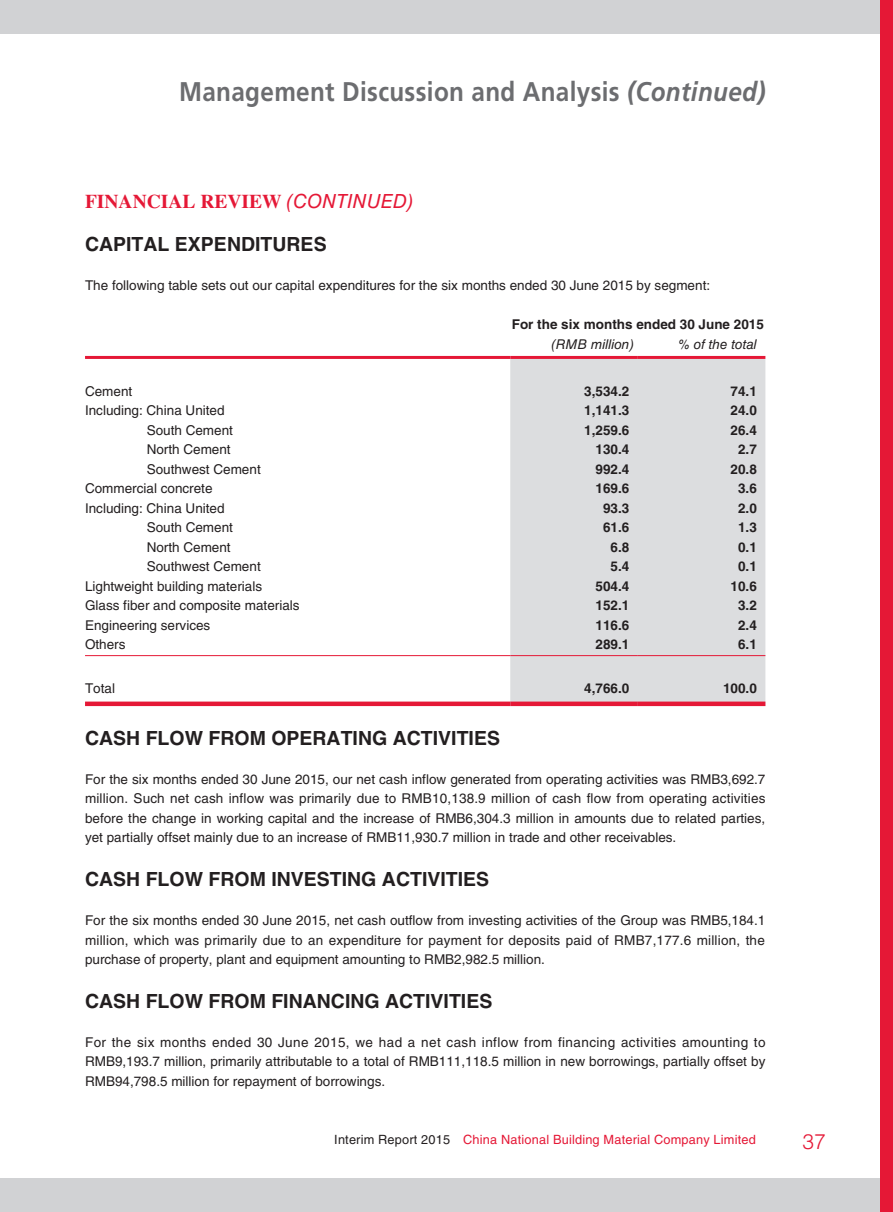
<style>
.page{position:relative;width:893px;height:1212px;background:#fff}
.page>*{position:absolute;margin:0;border:0;box-sizing:border-box;transform-origin:0 0}
.t1{font:700 27px "Frutiger LT Std";letter-spacing:.015em;color:#6c6d70;scale:.9 1}
.t2{font:300 21px "Helvetica LT Std";color:#e51836}
.t3{font:700 19.5px "Helvetica LT Std";color:#231f20}
.t4{font:700 19.5px "Times LT Std";color:#e51836}
.t5{font:13.5px/19.5px "Helvetica LT Std";color:#231f20;text-align:justify}
.t6{font:700 13.5px "Helvetica LT Std";color:#231f20}
.t7{font:italic 13.5px "Helvetica LT Std";color:#231f20}
.t8{font:12.75px "Helvetica LT Std";letter-spacing:.015em;color:#e51836}
.s1{font-style:italic}
.s2{font-family:"Helvetica LT Std";font-weight:400;font-style:italic}
.s3{color:#231f20}
</style>
<div class="page">
<div style="left:0;top:1178px;width:893px;height:34px;background:#d1d2d4"></div>
<div style="left:0;top:0;width:893px;height:34px;background:#d1d2d4"></div>
<div style="left:880px;top:0;width:13px;height:1212px;background:#e51836"></div>
<div style="left:510px;top:359px;width:255px;height:342px;background:#dcdddf"></div>
<hr style="left:85px;top:356px;width:425px;height:3px;background:#e51836">
<hr style="left:510px;top:356px;width:128px;height:3px;background:#e51836">
<hr style="left:638px;top:356px;width:127px;height:3px;background:#e51836">
<hr style="left:85px;top:655px;width:425px;height:1px;background:#e51836">
<hr style="left:510px;top:655px;width:128px;height:1px;background:#e51836">
<hr style="left:638px;top:655px;width:127px;height:1px;background:#e51836">
<div style="left:85px;top:701px;width:425px;height:5px;background:#e51836"></div>
<div style="left:510px;top:701px;width:128px;height:5px;background:#e51836"></div>
<div style="left:638px;top:701px;width:127px;height:5px;background:#e51836"></div>
<h1 class="t1" style="left:179px;top:76px;width:653px">Management Discussion and Analysis <span class="s1">(Continued)</span></h1>
<h3 class="t4" style="left:85px;top:189px;width:330px">FINANCIAL REVIEW <span class="s2">(CONTINUED)</span></h3>
<h3 class="t3" style="left:85px;top:232px;width:243px">CAPITAL EXPENDITURES</h3>
<p class="t5" style="left:85px;top:276px;width:627px">The following table sets out our capital expenditures for the six months ended 30 June 2015 by segment:</p>
<p class="t6" style="left:512px;top:316px;width:254px">For the six months ended 30 June 2015</p>
<p class="t7" style="left:551px;top:336px;width:84px">(RMB million)</p>
<p class="t7" style="left:678px;top:336px;width:80px">% of the total</p>
<p class="t5" style="left:85px;top:381px;width:49px">Cement</p>
<p class="t6" style="left:584px;top:383px;width:47px">3,534.2</p>
<p class="t6" style="left:731px;top:383px;width:28px">74.1</p>
<p class="t5" style="left:85px;top:401px;width:141px">Including: China United</p>
<p class="t6" style="left:584px;top:402px;width:47px">1,141.3</p>
<p class="t6" style="left:731px;top:402px;width:28px">24.0</p>
<p class="t5" style="left:147px;top:420px;width:88px">South Cement</p>
<p class="t6" style="left:584px;top:422px;width:47px">1,259.6</p>
<p class="t6" style="left:731px;top:422px;width:28px">26.4</p>
<p class="t5" style="left:147px;top:440px;width:86px">North Cement</p>
<p class="t6" style="left:596px;top:441px;width:35px">130.4</p>
<p class="t6" style="left:738px;top:441px;width:20px">2.7</p>
<p class="t5" style="left:147px;top:459px;width:116px">Southwest Cement</p>
<p class="t6" style="left:596px;top:461px;width:35px">992.4</p>
<p class="t6" style="left:731px;top:461px;width:28px">20.8</p>
<p class="t5" style="left:85px;top:479px;width:129px">Commercial concrete</p>
<p class="t6" style="left:596px;top:480px;width:35px">169.6</p>
<p class="t6" style="left:738px;top:480px;width:20px">3.6</p>
<p class="t5" style="left:85px;top:498px;width:141px">Including: China United</p>
<p class="t6" style="left:603px;top:500px;width:28px">93.3</p>
<p class="t6" style="left:738px;top:500px;width:20px">2.0</p>
<p class="t5" style="left:147px;top:518px;width:88px">South Cement</p>
<p class="t6" style="left:603px;top:519px;width:28px">61.6</p>
<p class="t6" style="left:738px;top:519px;width:20px">1.3</p>
<p class="t5" style="left:147px;top:537px;width:86px">North Cement</p>
<p class="t6" style="left:611px;top:539px;width:20px">6.8</p>
<p class="t6" style="left:738px;top:539px;width:20px">0.1</p>
<p class="t5" style="left:147px;top:557px;width:116px">Southwest Cement</p>
<p class="t6" style="left:611px;top:558px;width:20px">5.4</p>
<p class="t6" style="left:738px;top:558px;width:20px">0.1</p>
<p class="t5" style="left:85px;top:576px;width:179px">Lightweight building materials</p>
<p class="t6" style="left:596px;top:578px;width:35px">504.4</p>
<p class="t6" style="left:731px;top:578px;width:28px">10.6</p>
<p class="t5" style="left:85px;top:596px;width:216px">Glass fiber and composite materials</p>
<p class="t6" style="left:596px;top:597px;width:35px">152.1</p>
<p class="t6" style="left:738px;top:597px;width:20px">3.2</p>
<p class="t5" style="left:85px;top:615px;width:127px">Engineering services</p>
<p class="t6" style="left:596px;top:617px;width:35px">116.6</p>
<p class="t6" style="left:738px;top:617px;width:20px">2.4</p>
<p class="t5" style="left:85px;top:634px;width:42px">Others</p>
<p class="t6" style="left:596px;top:636px;width:35px">289.1</p>
<p class="t6" style="left:738px;top:636px;width:20px">6.1</p>
<p class="t5" style="left:85px;top:678px;width:32px">Total</p>
<p class="t6" style="left:584px;top:680px;width:47px">4,766.0</p>
<p class="t6" style="left:723px;top:680px;width:35px">100.0</p>
<h3 class="t3" style="left:85px;top:726px;width:416px">CASH FLOW FROM OPERATING ACTIVITIES</h3>
<p class="t5" style="left:85px;top:769px;width:682px">For the six months ended 30 June 2015, our net cash inflow generated from operating activities was RMB3,692.7 million. Such net cash inflow was primarily due to RMB10,138.9 million of cash flow from operating activities before the change in working capital and the increase of RMB6,304.3 million in amounts due to related parties, yet partially offset mainly due to an increase of RMB11,930.7 million in trade and other receivables.</p>
<h3 class="t3" style="left:85px;top:867px;width:406px">CASH FLOW FROM INVESTING ACTIVITIES</h3>
<p class="t5" style="left:85px;top:910px;width:682px">For the six months ended 30 June 2015, net cash outflow from investing activities of the Group was RMB5,184.1 million, which was primarily due to an expenditure for payment for deposits paid of RMB7,177.6 million, the purchase of property, plant and equipment amounting to RMB2,982.5 million.</p>
<h3 class="t3" style="left:85px;top:989px;width:409px">CASH FLOW FROM FINANCING ACTIVITIES</h3>
<p class="t5" style="left:85px;top:1032px;width:682px">For the six months ended 30 June 2015, we had a net cash inflow from financing activities amounting to RMB9,193.7 million, primarily attributable to a total of RMB111,118.5 million in new borrowings, partially offset by RMB94,798.5 million for repayment of borrowings.</p>
<p class="t8" style="left:334px;top:1132px;width:423px"><span class="s3">Interim Report 2015</span> China National Building Material Company Limited</p>
<h2 class="t2" style="left:802px;top:1129px;width:25px">37</h2>
</div>
